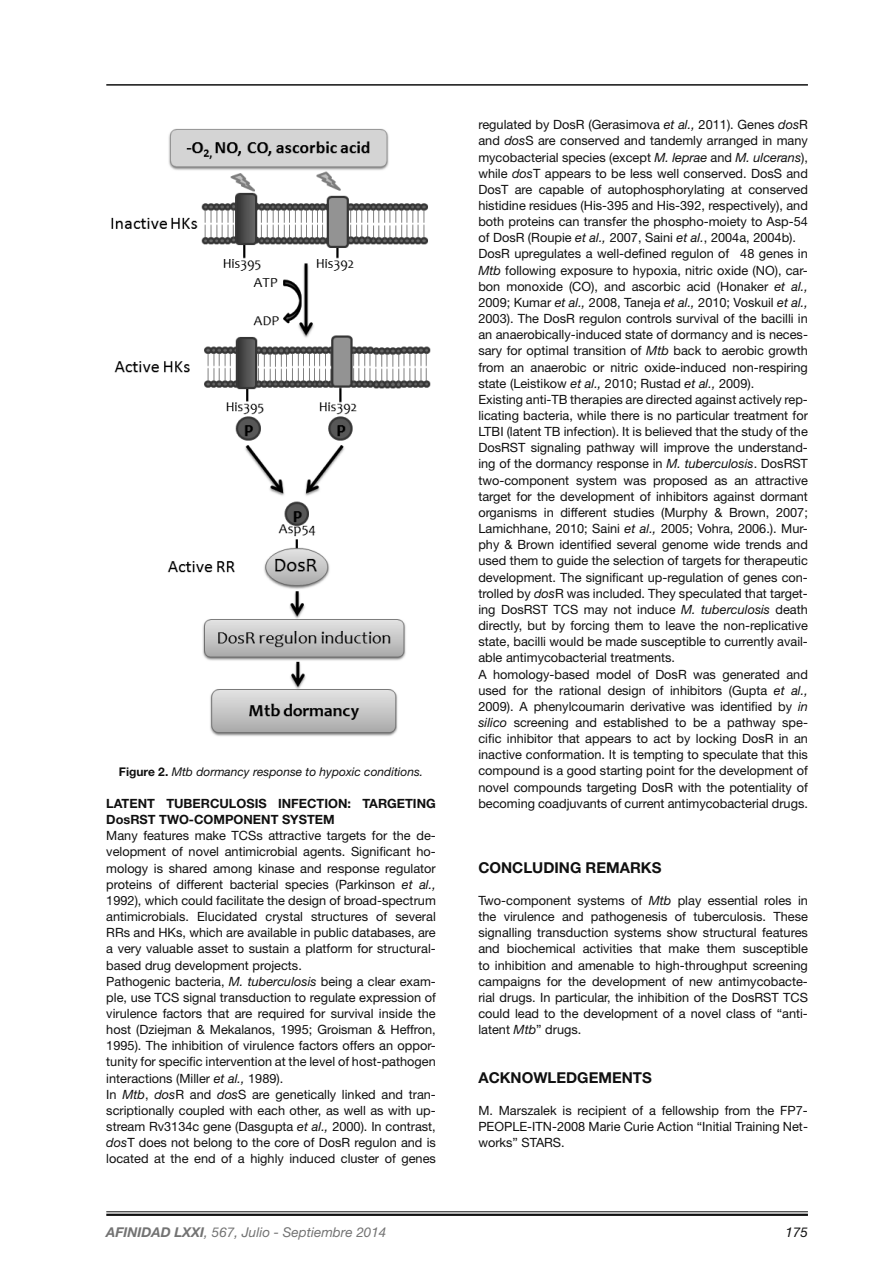
<style>
.page{position:relative;width:893px;height:1263px;background:#fff}
.page>*{position:absolute;margin:0;border:0;box-sizing:border-box;transform-origin:0 0}
.t1{font:700 15px "Helvetica Neue LT Std";color:#101010}
.t2{font:italic 13.5px "Helvetica Neue LT Std";color:#737373}
.t3{font:italic 13.5px "Helvetica Neue LT Std";color:#101010}
.t4{font:12.75px/16.2px "Helvetica Neue LT Std";color:#101010}
.t5{font:700 12.75px/16.2px "Helvetica Neue LT Std";color:#101010}
.t6{font:italic 12px "Helvetica Neue LT Std";color:#101010}
.s1{font-weight:700;font-style:normal}
.s2{font-style:italic}
.s3{font-weight:700}
</style>
<div class="page">
<hr style="left:106px;top:1211px;width:702px;height:1px;background:#101010">
<hr style="left:106px;top:1214px;width:702px;height:2px;background:#101010">
<hr style="left:106px;top:84px;width:702px;height:2px;background:#101010">
<img style="left:111px;top:128px;width:320px;height:608px">
<p class="t6" style="left:119px;top:764px;width:306px"><span class="s1">Figure 2.</span> Mtb dormancy response to hypoxic conditions.</p>
<p class="t5" style="left:106px;top:795px;width:331px">LATENT TUBERCULOSIS INFECTION: TARGETING<br>DosRST TWO-COMPONENT SYSTEM</p>
<p class="t4" style="left:106px;top:827px;width:331px">Many features make TCSs attractive targets for the de&shy;velopment of novel antimicrobial agents. Significant ho&shy;mology is shared among kinase and response regulator proteins of different bacterial species (Parkinson <span class="s2">et al., </span>1992), which could facilitate the design of broad-spectrum antimicrobials. Elucidated crystal structures of several RRs and HKs, which are available in public databases, are a very valuable asset to sustain a platform for structural&shy;based drug development projects.<br>Pathogenic bacteria, <span class="s2">M. tuberculosis</span> being a clear exam&shy;ple, use TCS signal transduction to regulate expression of virulence factors that are required for survival inside the host (Dziejman &amp; Mekalanos, 1995; Groisman &amp; Heffron, 1995). The inhibition of virulence factors offers an oppor&shy;tunity for specific intervention at the level of host-pathogen interactions (Miller <span class="s2">et al.,</span> 1989).<br>In <span class="s2">Mtb</span>, <span class="s2">dos</span>R and <span class="s2">dos</span>S are genetically linked and tran&shy;scriptionally coupled with each other, as well as with up&shy;stream Rv3134c gene (Dasgupta <span class="s2">et al.,</span> 2000). In contrast, <span class="s2">dos</span>T does not belong to the core of DosR regulon and is located at the end of a highly induced cluster of genes</p>
<p class="t4" style="left:478px;top:116px;width:331px">regulated by DosR (Gerasimova <span class="s2">et al.,</span> 2011). Genes <span class="s2">dos</span>R and <span class="s2">dos</span>S are conserved and tandemly arranged in many mycobacterial species (except <span class="s2">M. leprae</span> and <span class="s2">M. ulcerans</span>), while <span class="s2">dos</span>T appears to be less well conserved. DosS and DosT are capable of autophosphorylating at conserved histidine residues (His-395 and His-392, respectively), and both proteins can transfer the phospho-moiety to Asp-54 of DosR (Roupie <span class="s2">et al.,</span> 2007, Saini <span class="s2">et al.</span>, 2004a, 2004b).<br>DosR upregulates a well-defined regulon of ∼48 genes in <span class="s2">Mtb</span> following exposure to hypoxia, nitric oxide (NO), car&shy;bon monoxide (CO), and ascorbic acid (Honaker <span class="s2">et al., </span>2009; Kumar <span class="s2">et al.,</span> 2008, Taneja <span class="s2">et al.,</span> 2010; Voskuil <span class="s2">et al., </span>2003). The DosR regulon controls survival of the bacilli in an anaerobically-induced state of dormancy and is neces&shy;sary for optimal transition of <span class="s2">Mtb</span> back to aerobic growth from an anaerobic or nitric oxide-induced non-respiring state (Leistikow <span class="s2">et al.,</span> 2010; Rustad <span class="s2">et al.,</span> 2009).<br>Existing anti-TB therapies are directed against actively rep&shy;licating bacteria, while there is no particular treatment for LTBI (latent TB infection). It is believed that the study of the DosRST signaling pathway will improve the understand&shy;ing of the dormancy response in <span class="s2">M. tuberculosis</span>. DosRST two-component system was proposed as an attractive target for the development of inhibitors against dormant organisms in different studies (Murphy &amp; Brown, 2007; Lamichhane, 2010; Saini <span class="s2">et al.,</span> 2005; Vohra, 2006.). Mur&shy;phy &amp; Brown identified several genome wide trends and used them to guide the selection of targets for therapeutic development. The significant up-regulation of genes con&shy;trolled by <span class="s2">dos</span>R was included. They speculated that target&shy;ing DosRST TCS may not induce <span class="s2">M. tuberculosis</span> death directly, but by forcing them to leave the non-replicative state, bacilli would be made susceptible to currently avail&shy;able antimycobacterial treatments.<br>A homology-based model of DosR was generated and used for the rational design of inhibitors (Gupta <span class="s2">et al., </span>2009). A phenylcoumarin derivative was identified by <span class="s2">in silico</span> screening and established to be a pathway spe&shy;cific inhibitor that appears to act by locking DosR in an inactive conformation. It is tempting to speculate that this compound is a good starting point for the development of novel compounds targeting DosR with the potentiality of becoming coadjuvants of current antimycobacterial drugs.</p>
<p class="t1" style="left:478px;top:858px;width:185px">CONCLUDING REMARKS</p>
<p class="t4" style="left:478px;top:892px;width:331px;text-align:justify">Two-component systems of <span class="s2">Mtb</span> play essential roles in the virulence and pathogenesis of tuberculosis. These signalling transduction systems show structural features and biochemical activities that make them susceptible to inhibition and amenable to high-throughput screening campaigns for the development of new antimycobacte&shy;rial drugs. In particular, the inhibition of the DosRST TCS could lead to the development of a novel class of “anti&shy;latent <span class="s2">Mtb</span>” drugs.</p>
<p class="t1" style="left:478px;top:1068px;width:175px">ACKNOWLEDGEMENTS</p>
<p class="t4" style="left:478px;top:1102px;width:331px;text-align:justify">M. Marszalek is recipient of a fellowship from the FP7- PEOPLE-ITN-2008 Marie Curie Action “Initial Training Net&shy;works” STARS.</p>
<p class="t2" style="left:106px;top:1224px;width:282px"><span class="s3">AFINIDAD LXXI</span>, 567, Julio - Septiembre 2014</p>
<p class="t3" style="left:785px;top:1224px;width:24px">175</p>
</div>
